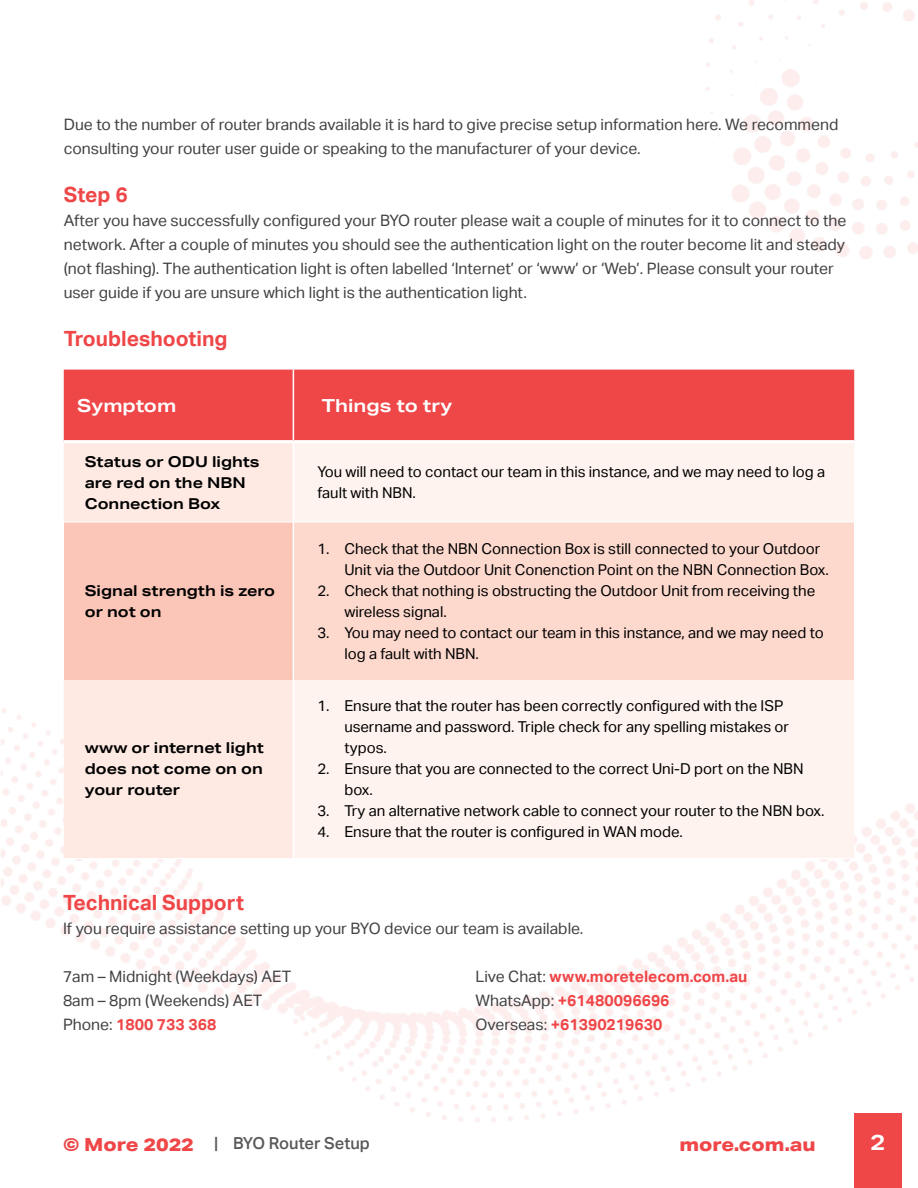
<style>
.page{position:relative;width:918px;height:1188px;background:#fff}
.page>*{position:absolute;margin:0;border:0;box-sizing:border-box;transform-origin:0 0}
.t1{font:700 21.75px "Aktiv Grotesk Ex";color:#fff}
.t2{font:700 21px "Aktiv Grotesk";color:#ef4648}
.t3{font:700 18px "Aktiv Grotesk Ex";color:#fff}
.t4{font:800 18px "Aktiv Grotesk Ex";color:#ef4648}
.t5{font:500 16.5px "Aktiv Grotesk";color:#58595b}
.t6{font:15.75px/24px "Aktiv Grotesk";color:#414042}
.t7{font:700 15.75px/24px "Aktiv Grotesk";color:#ef4648}
.t8{font:15px/21px "Aktiv Grotesk";color:#000}
.t9{font:700 15px/21px "Aktiv Grotesk Ex";color:#000}
.s1{font-weight:700;color:#ef4648}
.s2{font-weight:400;color:#414042}
.s3{font-family:"Aktiv Grotesk Ex";font-weight:800;font-size:18px;color:#ef4648}
</style>
<div class="page">
<div style="left:854px;top:1113px;width:47px;height:75px;background:#ef4648"></div>
<img style="left:1px;top:708px;width:917px;height:437px">
<div style="left:64px;top:370px;width:790px;height:70px;background:#ef4648"></div>
<div style="left:64px;top:443px;width:229px;height:415px;background:#feeae3"></div>
<div style="left:294px;top:443px;width:560px;height:415px;background:#fef3ef"></div>
<div style="left:64px;top:522px;width:229px;height:158px;background:#fbc6b8"></div>
<div style="left:293px;top:522px;width:561px;height:158px;background:#fcd8cd"></div>
<hr style="left:293px;top:522px;width:1px;height:158px;background:#fff">
<hr style="left:293px;top:680px;width:1px;height:178px;background:#fff">
<hr style="left:64px;top:522px;width:229px;height:1px;background:#fff">
<hr style="left:293px;top:522px;width:561px;height:1px;background:#fff">
<hr style="left:64px;top:858px;width:229px;height:1px;background:#fff">
<hr style="left:293px;top:858px;width:561px;height:1px;background:#fff">
<hr style="left:293px;top:370px;width:1px;height:70px;background:#fff">
<p class="t6" style="left:64px;top:112px;width:776px">Due to the number of router brands available it is hard to give precise setup information here. We recommend consulting your router user guide or speaking to the manufacturer of your device.</p>
<h2 class="t2" style="left:64px;top:182px;width:66px">Step 6</h2>
<p class="t6" style="left:64px;top:208px;width:784px">After you have successfully configured your BYO router please wait a couple of minutes for it to connect to the network. After a couple of minutes you should see the authentication light on the router become lit and steady (not flashing). The authentication light is often labelled ‘Internet’ or ‘www’ or ‘Web’. Please consult your router user guide if you are unsure which light is the authentication light.</p>
<h2 class="t2" style="left:64px;top:326px;width:165px">Troubleshooting</h2>
<p class="t3" style="left:77px;top:395px;width:100px">Symptom</p>
<p class="t3" style="left:322px;top:395px;width:132px">Things to try</p>
<p class="t9" style="left:85px;top:451px;width:176px">Status or ODU lights are red on the NBN<br>Connection Box</p>
<p class="t8" style="left:317px;top:461px;width:509px">You will need to contact our team in this instance, and we may need to log a fault with NBN.</p>
<p class="t9" style="left:85px;top:580px;width:192px">Signal strength is zero or not on</p>
<p class="t9" style="left:85px;top:737px;width:181px;text-align:justify">www or internet light does not come on on your router</p>
<p class="t8" style="left:344px;top:538px;width:486px;text-indent:-27px">1. Check that the NBN Connection Box is still connected to your Outdoor<br>Unit via the Outdoor Unit Conenction Point on the NBN Connection Box.</p>
<p class="t8" style="left:344px;top:580px;width:472px;text-indent:-27px">2. Check that nothing is obstructing the Outdoor Unit from receiving the wireless signal.</p>
<p class="t8" style="left:344px;top:622px;width:481px;text-indent:-27px">3. You may need to contact our team in this instance, and we may need to log a fault with NBN.</p>
<p class="t8" style="left:344px;top:696px;width:446px;text-indent:-27px">1. Ensure that the router has been correctly configured with the ISP username and password. Triple check for any spelling mistakes or typos.</p>
<p class="t8" style="left:344px;top:759px;width:461px;text-indent:-27px">2. Ensure that you are connected to the correct Uni-D port on the NBN box.</p>
<p class="t8" style="left:317px;top:801px;width:509px">3. Try an alternative network cable to connect your router to the NBN box.</p>
<p class="t8" style="left:317px;top:822px;width:367px">4. Ensure that the router is configured in WAN mode.</p>
<h2 class="t2" style="left:63px;top:890px;width:183px">Technical Support</h2>
<p class="t6" style="left:63px;top:916px;width:522px">If you require assistance setting up your BYO device our team is available.</p>
<p class="t6" style="left:63px;top:964px;width:230px">7am – Midnight (Weekdays) AET<br>8am – 8pm (Weekends) AET<br>Phone: <span class="s1">1800 733 368</span></p>
<p class="t7" style="left:475px;top:964px;width:274px"><span class="s2">Live Chat:</span> www.moretelecom.com.au<br><span class="s2">WhatsApp:</span> +61480096696<br><span class="s2">Overseas:</span> +61390219630</p>
<p class="t5" style="left:63px;top:1134px;width:308px"><span class="s3">© More 2022</span> | BYO Router Setup</p>
<p class="t4" style="left:680px;top:1133px;width:138px">more.com.au</p>
<h1 class="t1" style="left:870px;top:1129px;width:17px">2</h1>
</div>
